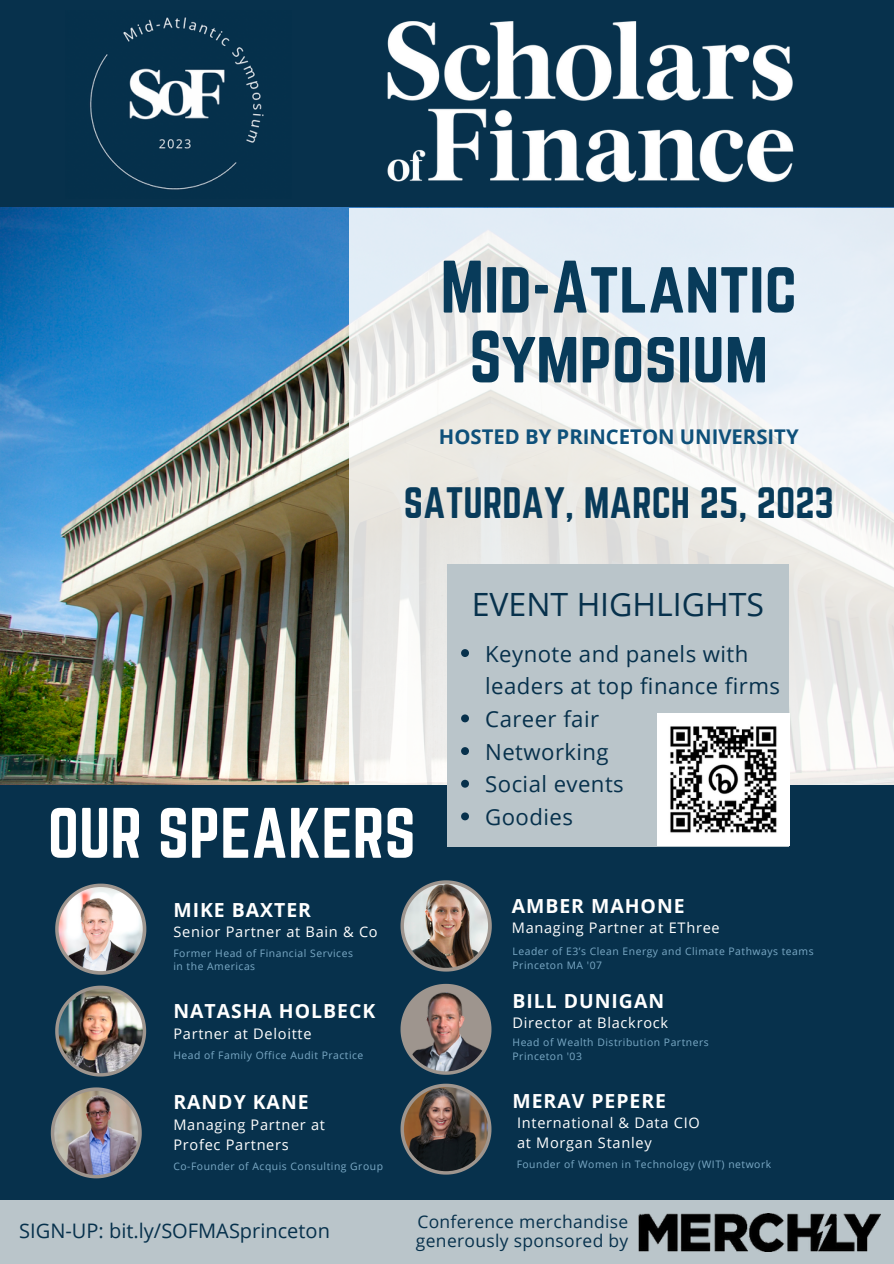
<style>
.page{position:relative;width:894px;height:1264px;background:#fff}
.page>*{position:absolute;margin:0;border:0;box-sizing:border-box;transform-origin:0 0}
.t1{font:64.95px/69.8px "Norwester";color:#083b5a;text-align:center}
.t2{font:62.4px "Norwester";color:#fff}
.t3{font:38.4px "Norwester";color:#083b5a}
.t4{font:32.1px "Open Sans";color:#07314c}
.t5{font:22.2px/32.7px "Open Sans";letter-spacing:.02em;color:#07314c}
.t6{font:700 20.25px "Open Sans";color:#0e507a}
.t7{font:19.95px "Open Sans";color:#07314c}
.t8{font:700 19.35px "Open Sans";letter-spacing:.05em;color:#fff}
.t9{font:17.4px/18.9px "Open Sans";letter-spacing:.02em;color:#07314c}
.t10{font:14.55px/19.8px "Open Sans";letter-spacing:.05em;color:#fff}
.t11{font:10.35px/13.8px "Open Sans";letter-spacing:.05em;color:#7baac6}
</style>
<div class="page">
<div style="left:0;top:0;width:893px;height:1263px;background:#07314c"></div>
<svg style="left:55px;top:883px;width:91px;height:91px"></svg>
<img style="left:59px;top:887px;width:84px;height:84px;border-radius:50%">
<svg style="left:55px;top:985px;width:91px;height:91px"></svg>
<img style="left:59px;top:989px;width:84px;height:84px;border-radius:50%">
<svg style="left:51px;top:1087px;width:91px;height:91px"></svg>
<img style="left:54px;top:1090px;width:84px;height:84px;border-radius:50%">
<svg style="left:400px;top:880px;width:91px;height:91px"></svg>
<img style="left:404px;top:883px;width:84px;height:84px;border-radius:50%">
<svg style="left:400px;top:983px;width:91px;height:91px"></svg>
<img style="left:404px;top:987px;width:84px;height:84px;border-radius:50%">
<img style="left:0;top:208px;width:349px;height:576px">
<svg style="left:349px;top:208px;width:544px;height:576px;background:#eaeded"></svg>
<div style="left:447px;top:564px;width:341px;height:282px;background:#bac5ca"></div>
<svg style="left:400px;top:1083px;width:91px;height:91px"></svg>
<img style="left:404px;top:1087px;width:84px;height:84px;border-radius:50%">
<img style="left:90px;top:17px;width:174px;height:173px">
<img style="left:387px;top:21px;width:407px;height:161px">
<div style="left:0;top:1200px;width:893px;height:63px;background:#bac5ca"></div>
<img style="left:638px;top:1213px;width:242px;height:38px">
<img style="left:657px;top:713px;width:132px;height:132px">
<svg style="left:461px;top:649px;width:8px;height:8px"></svg>
<svg style="left:461px;top:714px;width:8px;height:8px"></svg>
<svg style="left:461px;top:747px;width:8px;height:8px"></svg>
<svg style="left:461px;top:779px;width:8px;height:8px"></svg>
<svg style="left:461px;top:812px;width:8px;height:8px"></svg>
<h1 class="t1" style="left:440px;top:252px;width:358px">Mid-Atlantic<br>Symposium</h1>
<h3 class="t6" style="left:438px;top:422px;width:361px">HOSTED BY PRINCETON UNIVERSITY</h3>
<h3 class="t3" style="left:404px;top:479px;width:431px">SATURDAY, MARCH 25, 2023</h3>
<h2 class="t2" style="left:48px;top:795px;width:369px">OUR SPEAKERS</h2>
<h3 class="t8" style="left:173px;top:896px;width:139px">MIKE BAXTER</h3>
<p class="t11" style="left:173px;top:945px;width:181px">Former Head of Financial Services in the Americas</p>
<h3 class="t10" style="left:173px;top:921px;width:206px">Senior Partner at Bain &amp; Co</h3>
<h3 class="t8" style="left:173px;top:997px;width:203px">NATASHA HOLBECK</h3>
<p class="t11" style="left:173px;top:1047px;width:191px">Head of Family Office Audit Practice</p>
<h3 class="t10" style="left:173px;top:1023px;width:140px">Partner at Deloitte</h3>
<h3 class="t8" style="left:173px;top:1088px;width:137px">RANDY KANE</h3>
<h3 class="t10" style="left:173px;top:1114px;width:153px">Managing Partner at<br>Profec Partners</h3>
<p class="t11" style="left:173px;top:1159px;width:211px">Co-Founder of Acquis Consulting Group</p>
<h3 class="t4" style="left:471px;top:582px;width:294px">EVENT HIGHLIGHTS</h3>
<h3 class="t5" style="left:485px;top:636px;width:296px">Keynote and panels with leaders at top finance firms<br>Career fair<br>Networking<br>Social events<br>Goodies</h3>
<h3 class="t8" style="left:511px;top:892px;width:174px">AMBER MAHONE</h3>
<p class="t11" style="left:512px;top:944px;width:302px">Leader of E3’s Clean Energy and Climate Pathways teams<br>Princeton MA '07</p>
<h3 class="t10" style="left:511px;top:917px;width:209px">Managing Partner at EThree</h3>
<h3 class="t8" style="left:512px;top:987px;width:153px">BILL DUNIGAN</h3>
<p class="t11" style="left:512px;top:1034px;width:198px">Head of Wealth Distribution Partners<br>Princeton '03</p>
<h3 class="t10" style="left:512px;top:1012px;width:157px">Director at Blackrock</h3>
<h3 class="t8" style="left:512px;top:1087px;width:155px">MERAV PEPERE</h3>
<h3 class="t10" style="left:517px;top:1112px;width:184px">International &amp; Data CIO at Morgan Stanley</h3>
<p class="t11" style="left:516px;top:1157px;width:256px">Founder of Women in Technology (WIT) network</p>
<h3 class="t7" style="left:19px;top:1217px;width:312px">SIGN-UP: bit.ly/SOFMASprinceton</h3>
<h3 class="t9" style="left:416px;top:1211px;width:214px">Conference merchandise generously sponsored by</h3>
</div>
